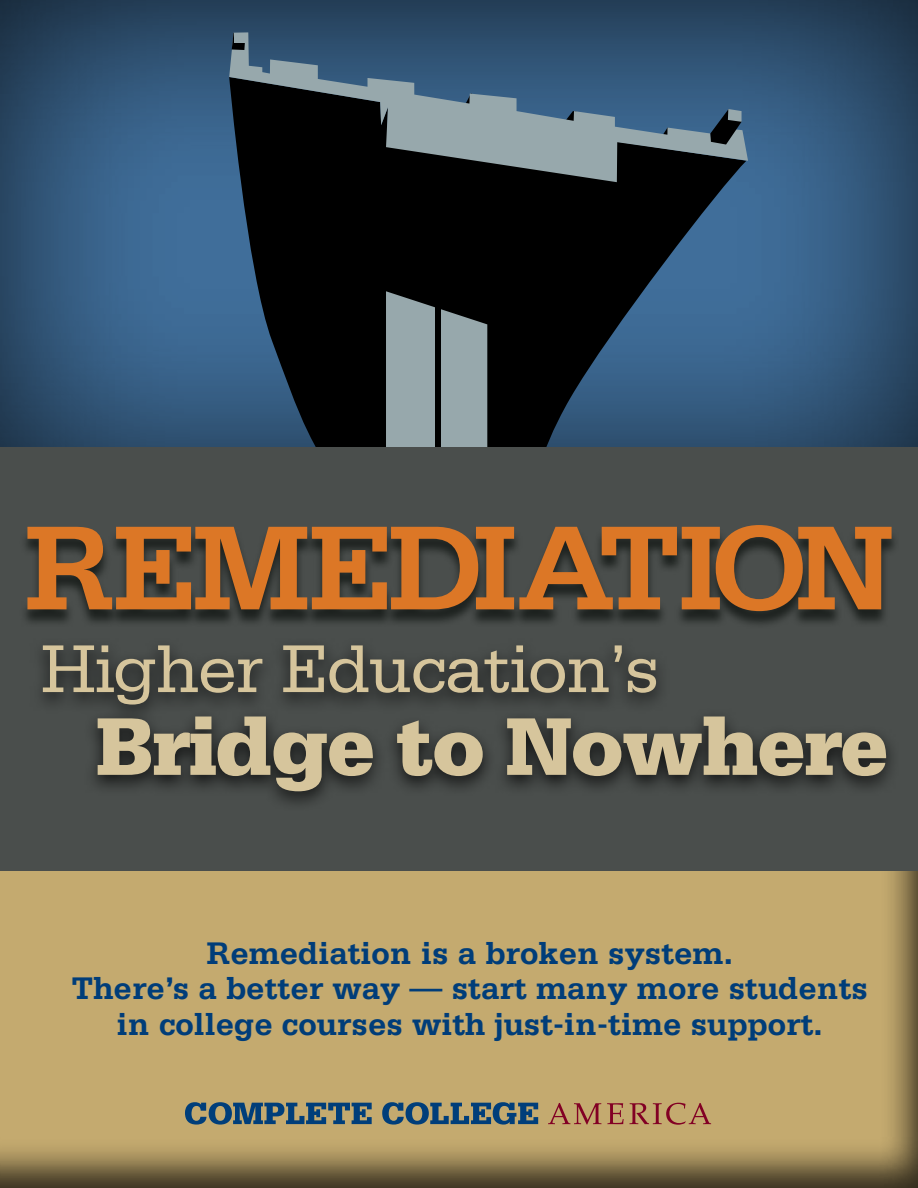
<style>
.page{position:relative;width:918px;height:1188px;background:#fff}
.page>*{position:absolute;margin:0;border:0;box-sizing:border-box;transform-origin:0 0}
.t1{font:700 126.3px "Serifa Std";color:#dc7726}
.t2{font:900 86.25px "Serifa Std";letter-spacing:-.02em;color:#d6c59c}
.t3{font:71.25px "Serifa Std";letter-spacing:-.02em;color:#d6c59c}
.t4{font:700 33px/35.4px "Serifa Std";color:#003d79;text-align:center}
</style>
<div class="page">
<div style="left:0;top:0;width:918px;height:449px;background:#000;opacity:.75"></div>
<svg style="left:229px;top:182px;width:517px;height:266px;background:#13222f"></svg>
<svg style="left:386px;top:291px;width:101px;height:157px;background:#859498"></svg>
<div style="left:435px;top:300px;width:6px;height:204px;background:#000"></div>
<svg style="left:229px;top:32px;width:519px;height:150px;background:#3d5364"></svg>
<svg style="left:710px;top:109px;width:32px;height:36px"></svg>
<svg style="left:232px;top:33px;width:13px;height:17px"></svg>
<div style="left:234px;top:33px;width:12px;height:9px;background:#97a8ac"></div>
<div style="left:0;top:448px;width:918px;height:718px;background:#4a4e4c"></div>
<div style="left:0;top:870px;width:918px;height:318px;background:#000;opacity:.75"></div>
<svg style="left:185px;top:1102px;width:187px;height:23px;background:#586e74"></svg>
<svg style="left:382px;top:1102px;width:156px;height:23px;background:#5b7074"></svg>
<svg style="left:548px;top:1103px;width:53px;height:22px"></svg>
<svg style="left:607px;top:1103px;width:104px;height:22px;background:#b3805c"></svg>
<div style="left:19px;top:527px;width:880px;height:102px;background:#0e1310;opacity:.75"></div>
<div style="left:27px;top:636px;width:872px;height:176px;background:#000;opacity:.75"></div>
<h1 class="t1" style="left:24px;top:494px;width:872px">remediation</h1>
<h3 class="t3" style="left:41px;top:629px;width:621px">Higher Education’s</h3>
<h2 class="t2" style="left:96px;top:696px;width:794px">Bridge to Nowhere</h2>
<p class="t4" style="left:72px;top:935px;width:798px">Remediation is a broken system.<br>There’s a better way — start many more students in college courses with just-in-time support.</p>
</div>
